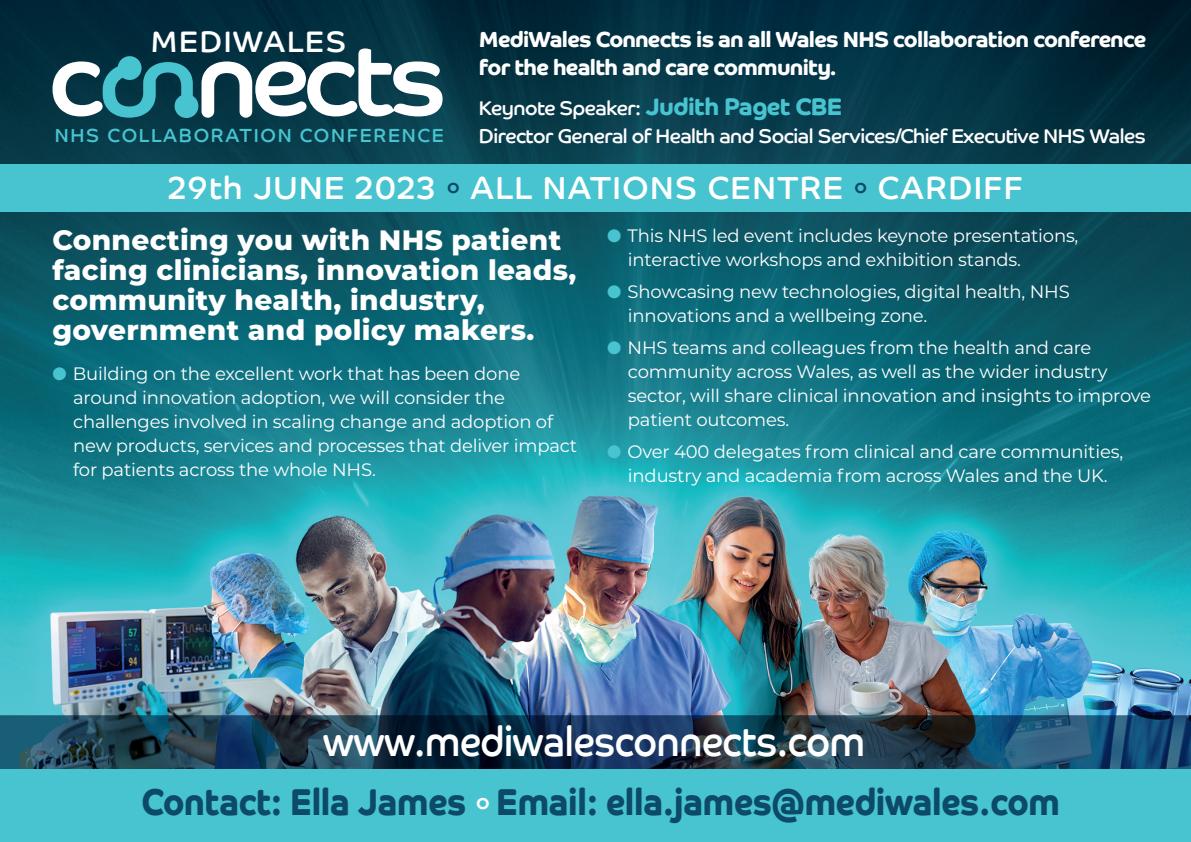
<style>
.page{position:relative;width:1191px;height:842px;background:#fff}
.page>*{position:absolute;margin:0;border:0;box-sizing:border-box;transform-origin:0 0}
.t1{font:42px "Co Headline";letter-spacing:-.005em;color:#fff;scale:.9 1}
.t2{font:700 37.6px "Co Headline";letter-spacing:-.005em;color:#0c4a67;scale:.9 1}
.t3{font:32px "Co Headline";letter-spacing:.045em;color:#fff}
.t4{font:29.8px "Co Headline";letter-spacing:.055em;color:#fff}
.t5{font:800 28px/30px "Montserrat";letter-spacing:.01em;color:#fff}
.t6{font:700 22px/28px "Co Headline";letter-spacing:-.03em;color:#fff}
.t7{font:20px/28px "Co Headline";letter-spacing:-.025em;color:#fff}
.t8{font:19px "Co Headline";letter-spacing:.09em;color:#48c3d0}
.t9{font:18px/24px "Montserrat";letter-spacing:-.01em;color:#fff}
.s1{font-weight:700;font-size:24px;color:#48c3d0}
.s2{color:#48c3d0}
</style>
<div class="page">
<img style="left:0;top:0;width:1191px;height:715px">
<svg style="left:0;top:715px;width:1191px;height:54px;background:#1a3c55"></svg>
<div style="left:0;top:165px;width:1191px;height:47px;background:#48c3d0"></div>
<div style="left:0;top:769px;width:1191px;height:73px;background:#48c3d0"></div>
<svg style="left:53px;top:48px;width:389px;height:72px"></svg>
<h3 class="t4" style="left:151px;top:24px;width:197px">MEDIWALES</h3>
<p class="t8" style="left:55px;top:124px;width:390px">NHS COLLABORATION CONFERENCE</p>
<p class="t6" style="left:479px;top:26px;width:668px">MediWales Connects is an all Wales NHS collaboration conference for the health and care community.</p>
<p class="t7" style="left:479px;top:94px;width:668px">Keynote Speaker: <span class="s1">Judith Paget CBE<br></span>Director General of Health and Social Services/Chief Executive NHS Wales</p>
<h3 class="t3" style="left:169px;top:169px;width:855px">29th JUNE 2023 <sup>o</sup> ALL NATIONS CENTRE <sup>o</sup> CARDIFF</h3>
<h3 class="t5" style="left:52px;top:223px;width:525px">Connecting you with NHS patient facing clinicians, innovation leads, community health, industry, government and policy makers.</h3>
<p class="t9" style="left:73px;top:361px;width:505px;text-indent:-21px"><span class="s2">●</span> Building on the excellent work that has been done around innovation adoption, we will consider the challenges involved in scaling change and adoption of new products, services and processes that deliver impact for patients across the whole NHS.</p>
<p class="t9" style="left:628px;top:223px;width:452px;text-indent:-21px"><span class="s2">●</span> This NHS led event includes keynote presentations, interactive workshops and exhibition stands.</p>
<p class="t9" style="left:628px;top:279px;width:443px;text-indent:-21px"><span class="s2">●</span> Showcasing new technologies, digital health, NHS innovations and a wellbeing zone.</p>
<p class="t9" style="left:628px;top:335px;width:524px;text-indent:-21px"><span class="s2">●</span> NHS teams and colleagues from the health and care community across Wales, as well as the wider industry sector, will share clinical innovation and insights to improve patient outcomes.</p>
<p class="t9" style="left:607px;top:439px;width:517px;text-align:center"><span class="s2">●</span> Over 400 delegates from clinical and care communities, industry and academia from across Wales and the UK.</p>
<h1 class="t1" style="left:323px;top:717px;width:603px">www.mediwalesconnects.com</h1>
<h2 class="t2" style="left:141px;top:780px;width:1022px">Contact: Ella James <sup>o</sup> Email: ella.james@mediwales.com</h2>
</div>
